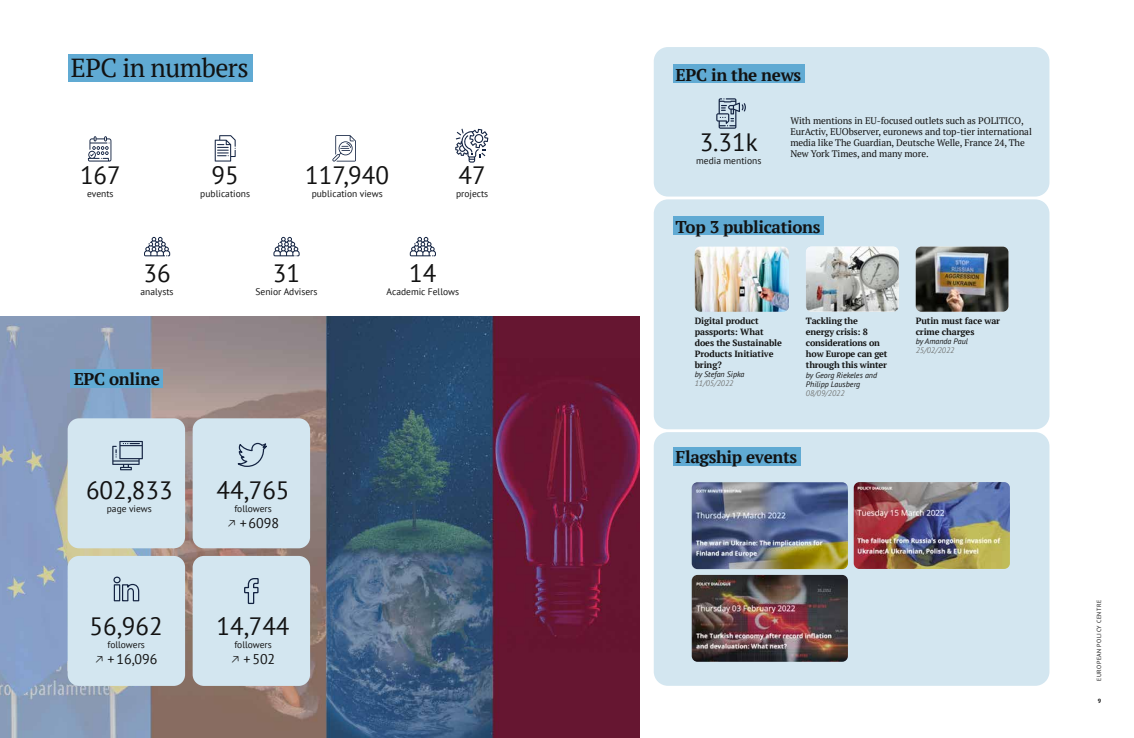
<style>
.page{position:relative;width:1134px;height:738px;background:#fff}
.page>*{position:absolute;margin:0;border:0;box-sizing:border-box;transform-origin:0 0}
.t1{font:26px "PT Serif";letter-spacing:-.02em;color:#121212}
.t2{font:25px "PT Sans";color:#121212}
.t3{font:700 17px "PT Serif";letter-spacing:-.02em;color:#121212}
.t4{font:14px "PT Sans";color:#121212}
.t5{font:9.5px/11px "PT Serif";letter-spacing:-.01em;color:#121212}
.t6{font:9.5px "PT Sans";color:#121212}
.t7{font:700 9px/11px "PT Serif";letter-spacing:-.01em;color:#121212}
.t8{font:italic 8px/9px "PT Sans";color:#121212}
.t9{font:italic 8px "PT Sans";color:#757776}
.t10{font:6px "PT Sans";letter-spacing:.08em;color:#121212}
.t11{font:700 6px "PT Sans";color:#121212}
</style>
<div class="page">
<img style="left:0;top:317px;width:640px;height:420px">
<div style="left:68px;top:54px;width:184px;height:27px;background:#60aad3"></div>
<div style="left:68px;top:418px;width:117px;height:130px;background:#d3e6f0;border-radius:11px"></div>
<div style="left:68px;top:555px;width:117px;height:130px;background:#d3e6f0;border-radius:11px"></div>
<div style="left:193px;top:418px;width:117px;height:130px;background:#d3e6f0;border-radius:11px"></div>
<div style="left:193px;top:555px;width:117px;height:130px;background:#d3e6f0;border-radius:11px"></div>
<svg style="left:88px;top:136px;width:23px;height:25px"></svg>
<svg style="left:273px;top:237px;width:27px;height:19px"></svg>
<svg style="left:410px;top:237px;width:26px;height:19px"></svg>
<svg style="left:144px;top:237px;width:26px;height:19px"></svg>
<svg style="left:215px;top:135px;width:21px;height:26px"></svg>
<svg style="left:112px;top:440px;width:31px;height:30px"></svg>
<div style="left:654px;top:47px;width:395px;height:149px;background:#d3e6f0;border-radius:14px"></div>
<div style="left:673px;top:65px;width:131px;height:18px;background:#60aad3"></div>
<svg style="left:716px;top:98px;width:30px;height:31px"></svg>
<svg style="left:244px;top:578px;width:15px;height:26px"></svg>
<svg style="left:237px;top:442px;width:30px;height:25px"></svg>
<svg style="left:113px;top:576px;width:27px;height:25px"></svg>
<svg style="left:455px;top:129px;width:33px;height:33px"></svg>
<div style="left:654px;top:199px;width:395px;height:230px;background:#d3e6f0;border-radius:14px"></div>
<div style="left:673px;top:216px;width:151px;height:19px;background:#60aad3"></div>
<div style="left:71px;top:369px;width:92px;height:18px;background:#60aad3"></div>
<svg style="left:332px;top:135px;width:24px;height:26px"></svg>
<img style="left:695px;top:246px;width:94px;height:65px">
<img style="left:806px;top:246px;width:93px;height:65px">
<img style="left:916px;top:246px;width:92px;height:65px">
<div style="left:654px;top:432px;width:395px;height:253px;background:#d3e6f0;border-radius:14px"></div>
<div style="left:673px;top:446px;width:127px;height:19px;background:#60aad3"></div>
<img style="left:692px;top:482px;width:156px;height:86px">
<img style="left:692px;top:574px;width:156px;height:87px">
<img style="left:854px;top:482px;width:156px;height:86px">
<h1 class="t1" style="left:71px;top:51px;width:179px">EPC in numbers</h1>
<h2 class="t2" style="left:80px;top:159px;width:42px">167</h2>
<p class="t6" style="left:87px;top:187px;width:28px">events</p>
<h2 class="t2" style="left:212px;top:159px;width:29px">95</h2>
<p class="t6" style="left:200px;top:187px;width:51px">publications</p>
<h2 class="t2" style="left:305px;top:159px;width:85px">117,940</h2>
<p class="t6" style="left:312px;top:187px;width:72px">publication views</p>
<h2 class="t2" style="left:458px;top:159px;width:29px">47</h2>
<p class="t6" style="left:456px;top:187px;width:34px">projects</p>
<h2 class="t2" style="left:143px;top:257px;width:29px">36</h2>
<p class="t6" style="left:141px;top:285px;width:35px">analysts</p>
<h2 class="t2" style="left:273px;top:256px;width:29px">31</h2>
<p class="t6" style="left:255px;top:285px;width:64px">Senior Advisers</p>
<h2 class="t2" style="left:409px;top:256px;width:29px">14</h2>
<p class="t6" style="left:387px;top:285px;width:74px">Academic Fellows</p>
<h3 class="t3" style="left:74px;top:367px;width:88px">EPC online</h3>
<h2 class="t2" style="left:86px;top:473px;width:88px">602,833</h2>
<p class="t6" style="left:107px;top:502px;width:47px">page views</p>
<h2 class="t2" style="left:217px;top:473px;width:75px">44,765</h2>
<p class="t6" style="left:234px;top:502px;width:39px">followers</p>
<h3 class="t4" style="left:227px;top:513px;width:54px">□ +6098</h3>
<h2 class="t2" style="left:90px;top:609px;width:75px">56,962</h2>
<p class="t6" style="left:107px;top:638px;width:39px">followers</p>
<h3 class="t4" style="left:95px;top:649px;width:64px">□ +16,096</h3>
<h2 class="t2" style="left:217px;top:609px;width:75px">14,744</h2>
<p class="t6" style="left:234px;top:638px;width:39px">followers</p>
<h3 class="t4" style="left:231px;top:649px;width:46px">□ +502</h3>
<h3 class="t3" style="left:676px;top:63px;width:127px">EPC in the news</h3>
<p class="t5" style="left:790px;top:115px;width:243px">With mentions in EU-focused outlets such as POLITICO,<br>EurActiv, EUObserver, euronews and top-tier international media like The Guardian, Deutsche Welle, France 24, The</p>
<h2 class="t2" style="left:700px;top:126px;width:60px">3.31k</h2>
<p class="t5" style="left:790px;top:148px;width:140px">New York Times, and many more.</p>
<p class="t6" style="left:696px;top:154px;width:67px">media mentions</p>
<h3 class="t3" style="left:676px;top:215px;width:146px">Top 3 publications</h3>
<p class="t7" style="left:695px;top:315px;width:89px">Digital product passports: What does the Sustainable<br>Products Initiative bring?</p>
<p class="t8" style="left:695px;top:369px;width:51px">by Stefan Sipka</p>
<p class="t9" style="left:695px;top:378px;width:40px">11/05/2022</p>
<p class="t7" style="left:806px;top:315px;width:83px">Tackling the energy crisis: 8 considerations on how Europe can get through this winter</p>
<p class="t8" style="left:806px;top:370px;width:73px">by Georg Riekeles and<br>Philipp Lausberg</p>
<p class="t9" style="left:806px;top:388px;width:40px">08/09/2022</p>
<h3 class="t3" style="left:676px;top:445px;width:123px">Flagship events</h3>
<p class="t7" style="left:916px;top:315px;width:86px">Putin must face war crime charges</p>
<p class="t8" style="left:916px;top:336px;width:54px">by Amanda Paul</p>
<p class="t9" style="left:916px;top:345px;width:40px">25/02/2022</p>
<p class="t10" style="left:1095px;top:680px;width:82px;rotate:-90deg">EUROPEAN POLICY CENTRE</p>
<p class="t11" style="left:1098px;top:696px;width:5px">9</p>
</div>
